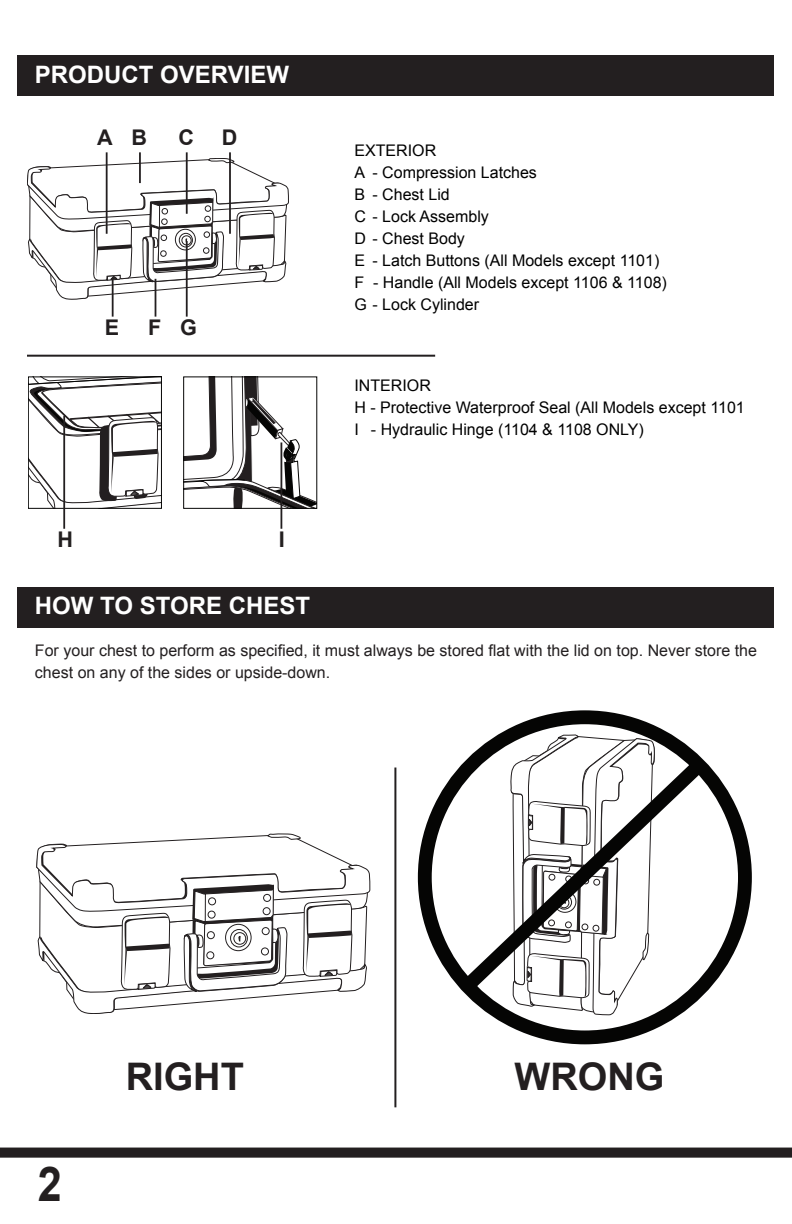
<style>
.page{position:relative;width:792px;height:1224px;background:#fff}
.page>*{position:absolute;margin:0;border:0;box-sizing:border-box;transform-origin:0 0}
.t1{font:700 48px "Arial";color:#231f20;scale:.9 1}
.t2{font:700 38px "Arial";color:#231f20}
.t3{font:700 24px "Arial";color:#fff}
.t4{font:700 21.6px "Arial";color:#231f20}
.t5{font:16px "Arial";color:#000}
.t6{font:16px/22px "Arial";color:#231f20}
</style>
<div class="page">
<svg style="left:0;top:1148px;width:792px;height:10px;background:#2a2627"></svg>
<div style="left:17px;top:55px;width:756px;height:41px;background:#231f20"></div>
<div style="left:17px;top:587px;width:756px;height:41px;background:#231f20"></div>
<svg style="left:27px;top:158px;width:262px;height:147px"></svg>
<hr style="left:229px;top:152px;width:2px;height:82px;background:#231f20">
<hr style="left:106px;top:152px;width:2px;height:82px;background:#231f20">
<hr style="left:139px;top:152px;width:2px;height:31px;background:#231f20">
<hr style="left:186px;top:152px;width:2px;height:62px;background:#231f20">
<hr style="left:186px;top:241px;width:2px;height:76px;background:#231f20">
<hr style="left:155px;top:279px;width:1px;height:38px;background:#231f20">
<hr style="left:112px;top:279px;width:2px;height:38px;background:#231f20">
<svg style="left:30px;top:379px;width:130px;height:128px"></svg>
<div style="left:28px;top:377px;width:134px;height:132px;border:1px solid #050504"></div>
<svg style="left:36px;top:834px;width:334px;height:180px"></svg>
<svg style="left:185px;top:379px;width:130px;height:128px"></svg>
<div style="left:183px;top:377px;width:134px;height:132px;border:1px solid #050504"></div>
<svg style="left:418px;top:710px;width:334px;height:334px"></svg>
<hr style="left:63px;top:416px;width:2px;height:113px;background:#231f20">
<hr style="left:281px;top:442px;width:1px;height:87px;background:#231f20">
<hr style="left:27px;top:355px;width:408px;height:2px;background:#231f20">
<hr style="left:394px;top:768px;width:2px;height:339px;background:#231f20">
<p class="t3" style="left:35px;top:59px;width:256px">PRODUCT OVERVIEW</p>
<p class="t4" style="left:97px;top:123px;width:17px">A</p>
<p class="t4" style="left:131px;top:123px;width:17px">B</p>
<p class="t4" style="left:179px;top:123px;width:17px">C</p>
<p class="t4" style="left:222px;top:123px;width:17px">D</p>
<p class="t4" style="left:105px;top:313px;width:16px">E</p>
<p class="t4" style="left:148px;top:313px;width:15px">F</p>
<p class="t4" style="left:180px;top:313px;width:18px">G</p>
<p class="t4" style="left:58px;top:525px;width:17px">H</p>
<p class="t4" style="left:279px;top:525px;width:8px">I</p>
<p class="t3" style="left:35px;top:590px;width:277px">HOW TO STORE CHEST</p>
<p class="t5" style="left:354px;top:139px;width:83px">EXTERIOR</p>
<p class="t5" style="left:354px;top:161px;width:184px">A - Compression Latches</p>
<p class="t5" style="left:354px;top:183px;width:97px">B - Chest Lid</p>
<p class="t5" style="left:354px;top:205px;width:136px">C - Lock Assembly</p>
<p class="t5" style="left:354px;top:227px;width:112px">D - Chest Body</p>
<p class="t5" style="left:354px;top:249px;width:306px">E - Latch Buttons (All Models except 1101)</p>
<p class="t5" style="left:354px;top:271px;width:314px">F - Handle (All Models except 1106 &amp; 1108)</p>
<p class="t5" style="left:354px;top:293px;width:126px">G - Lock Cylinder</p>
<p class="t5" style="left:354px;top:375px;width:78px">INTERIOR</p>
<p class="t5" style="left:354px;top:397px;width:392px">H - Protective Waterproof Seal (All Models except 1101</p>
<p class="t5" style="left:354px;top:419px;width:291px">I - Hydraulic Hinge (1104 &amp; 1108 ONLY)</p>
<p class="t6" style="left:35px;top:639px;width:724px">For your chest to perform as specified, it must always be stored flat with the lid on top. Never store the chest on any of the sides or upside-down.</p>
<p class="t1" style="left:38px;top:1152px;width:28px">2</p>
<p class="t2" style="left:126px;top:1051px;width:120px">RIGHT</p>
<p class="t2" style="left:515px;top:1051px;width:151px">WRONG</p>
</div>
